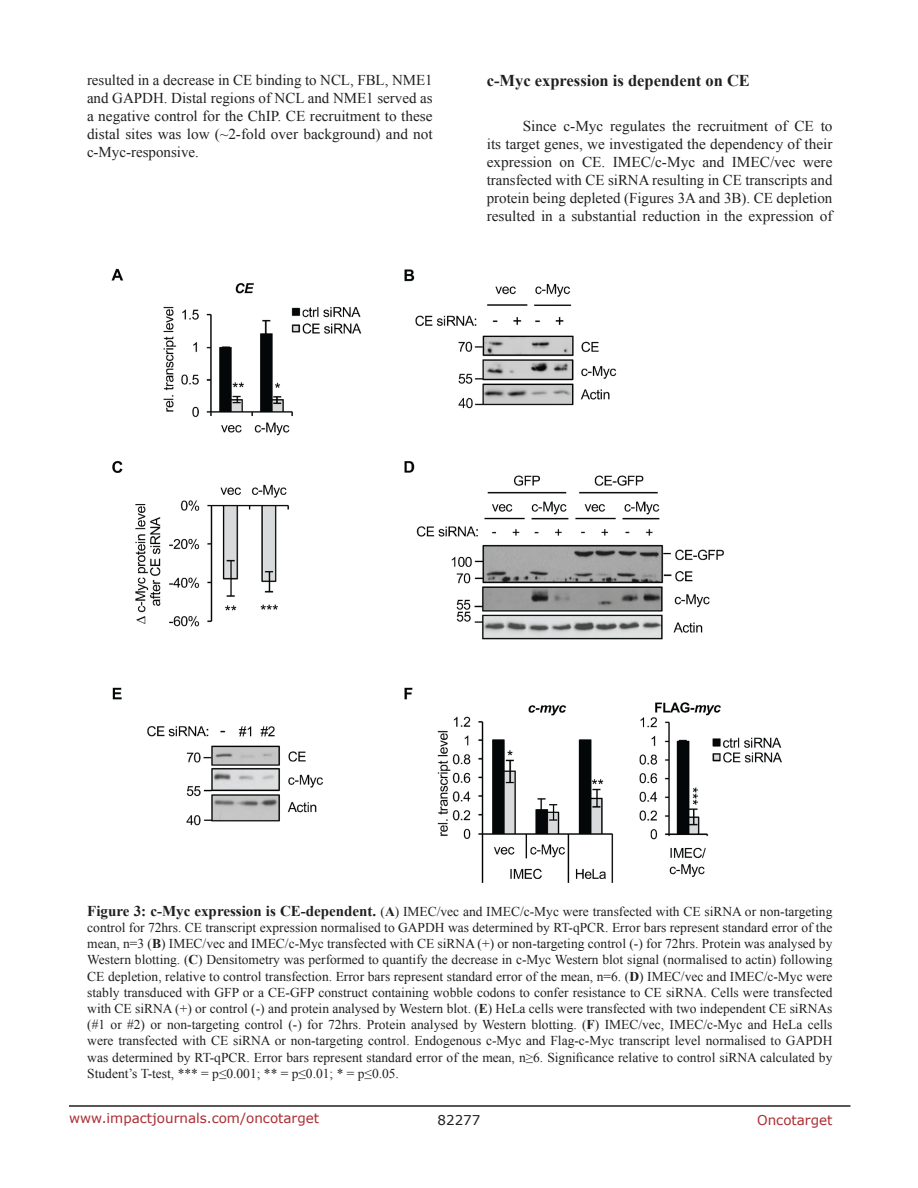
<style>
.page{position:relative;width:918px;height:1188px;background:#fff}
.page>*{position:absolute;margin:0;border:0;box-sizing:border-box;transform-origin:0 0}
.SubHeading{font:700 16.5px "Times New Roman";color:#221f22}
.BodyText{font:15px/18px "Times New Roman";color:#221f22;text-align:justify}
.FigureText{font:13.5px/16.2px "Times New Roman";color:#221f22;text-align:justify}
.t1{font:13.5px "Verdana";color:#ac2b31}
.t2{font:13.5px "Verdana";color:#221f22}
.s1{font-weight:700;font-size:15px}
.s2{font-weight:700}
.s3{color:#231f20}
</style>
<div class="page">
<hr style="left:69px;top:1105px;width:781px;height:2px;background:#231f20">
<img style="left:111px;top:268px;width:671px;height:615px">
<p class="BodyText" style="left:87px;top:71px;width:347px">resulted in a decrease in CE binding to NCL, FBL, NME1 and GAPDH. Distal regions of NCL and NME1 served as a negative control for the ChIP. CE recruitment to these distal sites was low (~2-fold over background) and not c-Myc-responsive.</p>
<p class="SubHeading" style="left:487px;top:69px;width:265px">c-Myc expression is dependent on CE</p>
<p class="BodyText" style="left:487px;top:117px;width:347px;text-indent:36px">Since c-Myc regulates the recruitment of CE to its target genes, we investigated the dependency of their expression on CE. IMEC/c-Myc and IMEC/vec were transfected with CE siRNA resulting in CE transcripts and protein being depleted (Figures 3A and 3B). CE depletion resulted in a substantial reduction in the expression of</p>
<p class="FigureText" style="left:87px;top:903px;width:747px"><span class="s1">Figure 3: c-Myc expression is CE-dependent.</span> (<span class="s2">A</span>) IMEC/vec and IMEC/c-Myc were transfected with CE siRNA or non-targeting control for 72hrs. CE transcript expression normalised to GAPDH was determined by RT-qPCR. Error bars represent standard error of the mean, n=3 (<span class="s2">B</span>) IMEC/vec and IMEC/c-Myc transfected with CE siRNA (+) or non-targeting control (-) for 72hrs. Protein was analysed by Western blotting. (<span class="s2">C</span>) Densitometry was performed to quantify the decrease in c-Myc Western blot signal (normalised to actin) following CE depletion, relative to control transfection. Error bars represent standard error of the mean, n<span class="s3">=6</span>. (<span class="s2">D</span>) IMEC/vec and IMEC/c-Myc were stably transduced with GFP or a CE-GFP construct containing wobble codons to confer resistance to CE siRNA. Cells were transfected with CE siRNA (+) or control (-) and protein analysed by Western blot. (<span class="s2">E</span>) HeLa cells were transfected with two independent CE siRNAs (#1 or #2) or non-targeting control (-) for 72hrs. Protein analysed by Western blotting. (<span class="s2">F</span>) IMEC/vec, IMEC/c-Myc and HeLa cells were transfected with CE siRNA or non-targeting control. Endogenous c-Myc and Flag-c-Myc transcript level normalised to GAPDH was determined by RT-qPCR. Error bars represent standard error of the mean, n<span class="s3">≥6</span>. Significance relative to control siRNA calculated by Student’s T-test, *** = p≤0.001; ** = p≤0.01; * = p≤0.05.</p>
<p class="t1" style="left:69px;top:1109px;width:252px">www.impactjournals.com/oncotarget</p>
<p class="t2" style="left:438px;top:1111px;width:44px">82277</p>
<p class="t1" style="left:757px;top:1111px;width:77px">Oncotarget</p>
</div>
